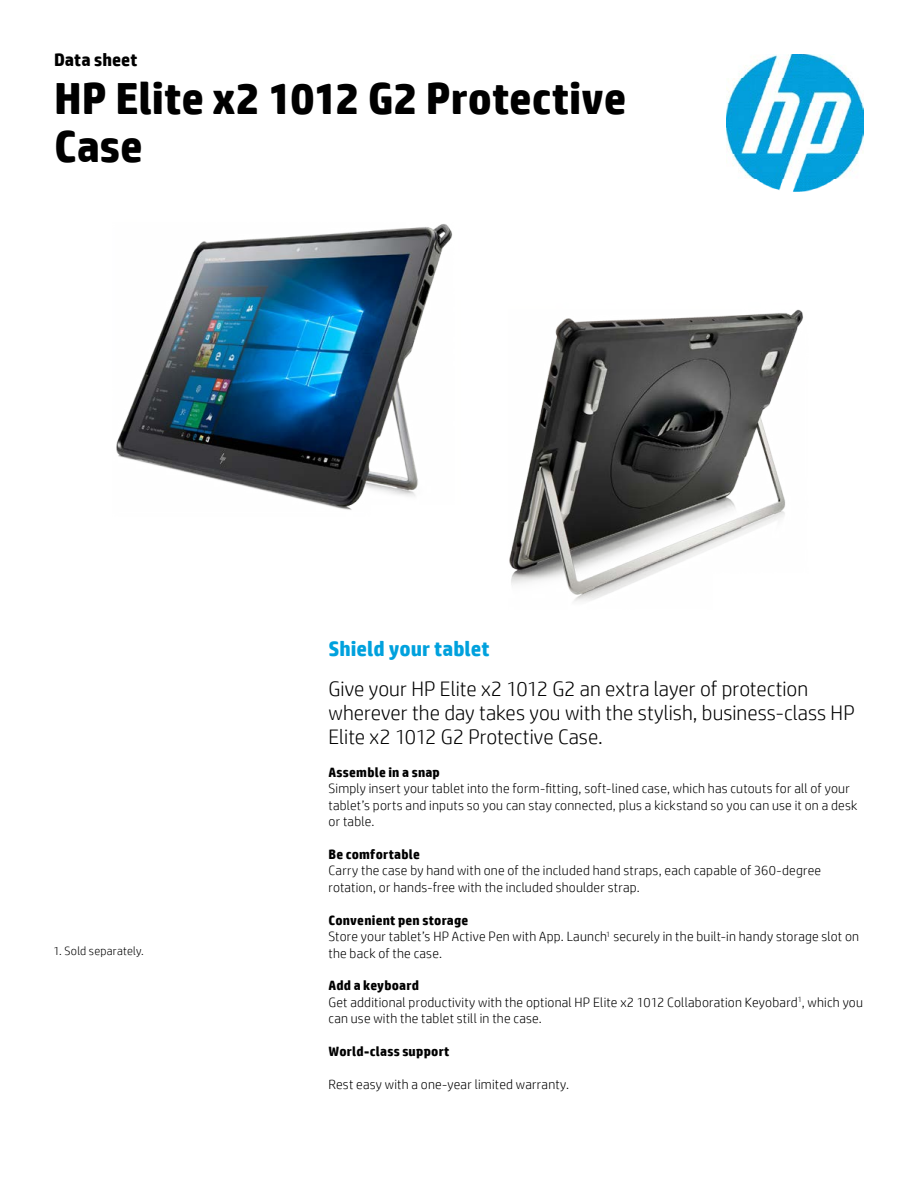
<style>
.page{position:relative;width:918px;height:1188px;background:#fff}
.page>*{position:absolute;margin:0;border:0;box-sizing:border-box;transform-origin:0 0}
.t1{font:700 45px/48px "HP Simplified";letter-spacing:-.005em;color:#000}
.t2{font:300 21px/24px "HP Simplified";color:#000}
.t3{font:700 21px "HP Simplified";color:#00a1dd}
.t4{font:700 18px "HP Simplified";color:#000}
.t5{font:300 13.5px/16.5px "HP Simplified";letter-spacing:.015em;color:#000}
.t6{font:700 13.5px "HP Simplified";letter-spacing:.015em;color:#000}
.t7{font:300 12px "HP Simplified";letter-spacing:.02em;color:#000}
.s1{font-weight:700}
</style>
<div class="page">
<img style="left:727px;top:54px;width:137px;height:137px">
<img style="left:116px;top:224px;width:337px;height:286px">
<img style="left:509px;top:309px;width:294px;height:293px">
<h3 class="t4" style="left:54px;top:49px;width:85px">Data sheet</h3>
<h1 class="t1" style="left:54px;top:74px;width:574px">HP Elite x2 1012 G2 Protective<br>Case</h1>
<p class="t7" style="left:53px;top:944px;width:92px">1. Sold separately.</p>
<h2 class="t3" style="left:328px;top:636px;width:163px">Shield your tablet</h2>
<h2 class="t2" style="left:328px;top:676px;width:528px">Give your HP Elite x2 1012 G2 an extra layer of protection wherever the day takes you with the stylish, business-class HP<br>Elite x2 1012 G2 Protective Case.</h2>
<p class="t6" style="left:328px;top:764px;width:113px">Assemble in a snap</p>
<p class="t5" style="left:328px;top:780px;width:530px">Simply insert your tablet into the form-fitting, soft-lined case, which has cutouts for all of your tablet’s ports and inputs so you can stay connected, plus a kickstand so you can use it on a desk or table.</p>
<p class="t6" style="left:328px;top:846px;width:93px">Be comfortable</p>
<p class="t5" style="left:328px;top:862px;width:494px">Carry the case by hand with one of the included hand straps, each capable of 360-degree rotation, or hands-free with the included shoulder strap.</p>
<p class="t5" style="left:328px;top:911px;width:532px"><span class="s1">Convenient pen storage<br></span>Store your tablet’s HP Active Pen with App. Launch<sup>1</sup> securely in the built-in handy storage slot on the back of the case.</p>
<p class="t5" style="left:329px;top:977px;width:536px"><span class="s1">Add a keyboard<br></span>Get additional productivity with the optional HP Elite x2 1012 Collaboration Keyobard<sup>1</sup>, which you can use with the tablet still in the case.</p>
<p class="t6" style="left:329px;top:1043px;width:123px">World-class support</p>
<p class="t5" style="left:329px;top:1076px;width:242px">Rest easy with a one-year limited warranty.</p>
</div>
